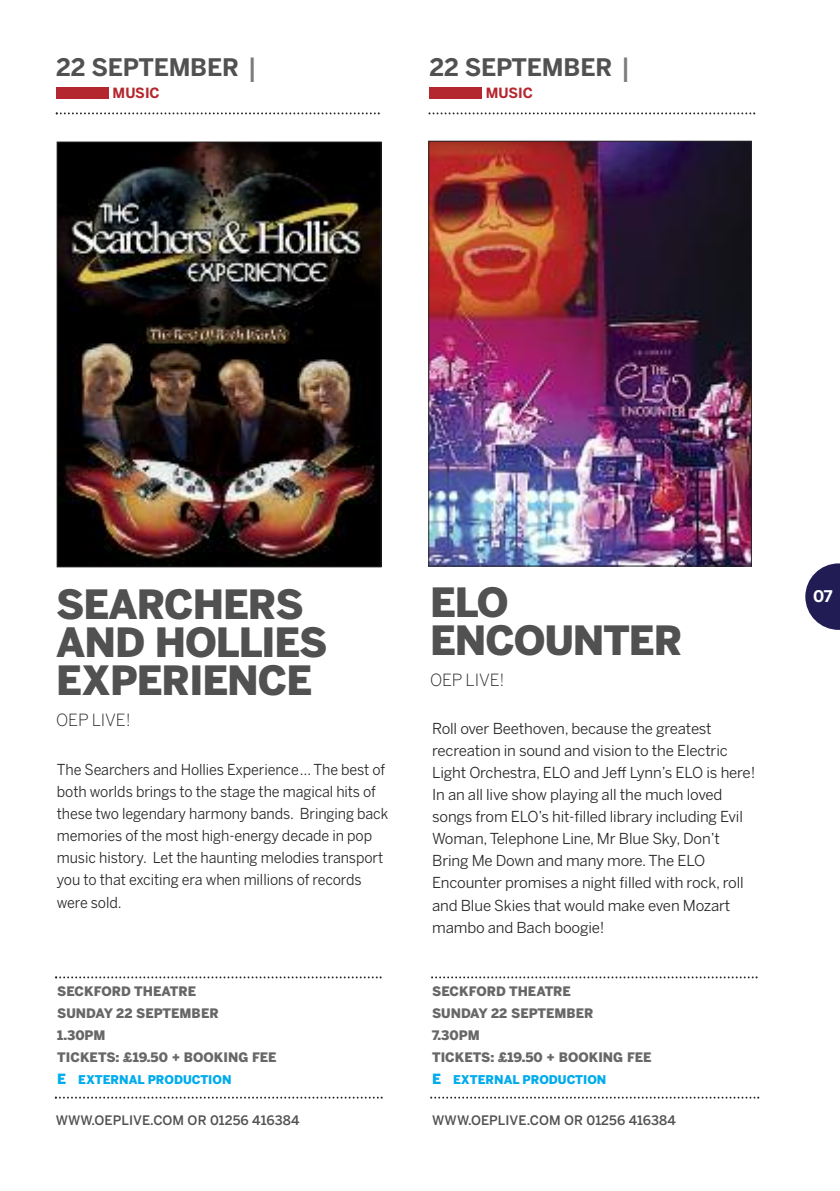
<style>
.page{position:relative;width:840px;height:1191px;background:#fff}
.page>*{position:absolute;margin:0;border:0;box-sizing:border-box;transform-origin:0 0}
.t1{font:900 40px/38px "Benton Sans";letter-spacing:-.025em;color:#525152}
.t2{font:700 24px "Benton Sans";letter-spacing:-.01em;color:#525152}
.t3{font:300 16.6px "Benton Sans";letter-spacing:-.01em;color:#272526}
.t4{font:700 16px "Benton Sans";color:#fff}
.t5{font:15px/22px "Benton Sans";letter-spacing:-.01em;color:#272526}
.t6{font:15px/22px "Benton Sans";letter-spacing:-.01em;color:#272526;scale:.95 1}
.t7{font:700 14px "Benton Sans";color:#b4272e}
.t8{font:900 13px/22px "Benton Sans";color:#686767}
.t9{font:500 13px "Benton Sans";letter-spacing:.005em;color:#525152}
.t10{font:900 12px "Benton Sans";color:#00acec}
.s1{font-family:"Menlo";font-style:italic;color:#7d7c7d}
.s2{font-size:14px}
</style>
<div class="page">
<svg style="left:805px;top:563px;width:34px;height:67px"></svg>
<svg style="left:56px;top:112px;width:323px;height:2px"></svg>
<div style="left:56px;top:87px;width:52px;height:12px;background:#b4272e"></div>
<img style="left:59px;top:144px;width:320px;height:421px">
<div style="left:57px;top:142px;width:324px;height:425px;border:1px solid #272526"></div>
<svg style="left:55px;top:1096px;width:327px;height:2px"></svg>
<svg style="left:55px;top:976px;width:326px;height:2px"></svg>
<div style="left:429px;top:87px;width:52px;height:12px;background:#b4272e"></div>
<svg style="left:428px;top:112px;width:326px;height:2px"></svg>
<svg style="left:431px;top:976px;width:326px;height:2px"></svg>
<img style="left:430px;top:143px;width:319px;height:421px">
<div style="left:428px;top:141px;width:323px;height:425px;border:1px solid #272526"></div>
<svg style="left:430px;top:1096px;width:328px;height:2px"></svg>
<h2 class="t2" style="left:56px;top:58px;width:205px">22 SEPTEMBER <span class="s1">⎮</span></h2>
<p class="t7" style="left:113px;top:87px;width:49px">MUSIC</p>
<h2 class="t2" style="left:429px;top:58px;width:205px">22 SEPTEMBER <span class="s1">⎮</span></h2>
<p class="t7" style="left:485px;top:87px;width:49px">MUSIC</p>
<h1 class="t1" style="left:56px;top:589px;width:272px">SEARCHERS<br>AND HOLLIES<br>EXPERIENCE</h1>
<p class="t3" style="left:56px;top:713px;width:76px">OEP LivE!</p>
<p class="t6" style="left:57px;top:760px;width:350px">The Searchers and Hollies Experience… The best of both worlds brings to the stage the magical hits of these two legendary harmony bands. Bringing back memories of the most high-energy decade in pop music history. Let the haunting melodies transport you to that exciting era when millions of records were sold.</p>
<p class="t8" style="left:57px;top:981px;width:221px">SECKFORD THEATRE<br>SUNDAY 22 SEPTEMBER<br>1.30PM<br>TICKETS: £19.50 + BOOKING FEE</p>
<p class="t10" style="left:57px;top:1075px;width:176px"><span class="s2">E</span> EXTERNAL PRODUCTION</p>
<p class="t9" style="left:56px;top:1115px;width:245px">WWW.OEPLIVE.COM OR 01256 416384</p>
<h1 class="t1" style="left:430px;top:587px;width:254px">ELO<br>ENCOUNTER</h1>
<p class="t3" style="left:430px;top:674px;width:76px">OEP LivE!</p>
<p class="t5" style="left:432px;top:719px;width:324px">Roll over Beethoven, because the greatest recreation in sound and vision to the Electric Light Orchestra, ELO and Jeff Lynn’s ELO is here!<br>In an all live show playing all the much loved songs from ELO’s hit-filled library including Evil Woman, Telephone Line, Mr Blue Sky, Don’t Bring Me Down and many more. The ELO Encounter promises a night filled with rock, roll and Blue Skies that would make even Mozart mambo and Bach boogie!</p>
<p class="t8" style="left:432px;top:981px;width:221px">SECKFORD THEATRE<br>SUNDAY 22 SEPTEMBER<br>7.30PM<br>TICKETS: £19.50 + BOOKING FEE</p>
<p class="t10" style="left:432px;top:1075px;width:176px"><span class="s2">E</span> EXTERNAL PRODUCTION</p>
<p class="t9" style="left:432px;top:1115px;width:245px">WWW.OEPLIVE.COM OR 01256 416384</p>
<p class="t4" style="left:812px;top:590px;width:21px">07</p>
</div>
